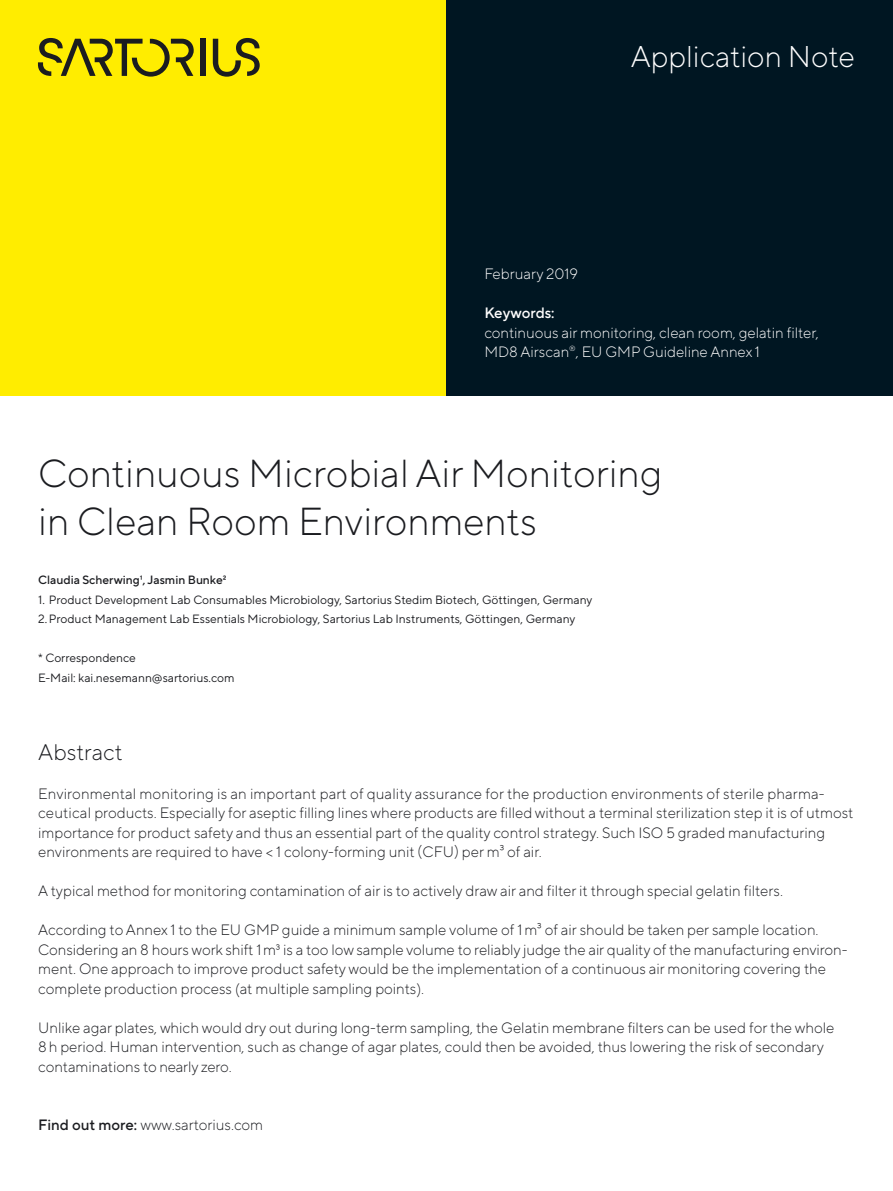
<style>
.page{position:relative;width:893px;height:1191px;background:#fff}
.page>*{position:absolute;margin:0;border:0;box-sizing:border-box;transform-origin:0 0}
.t1{font:300 39px/48.8px "TT Norms Pro";color:#1b1c20}
.t2{font:300 30px "TT Norms Pro";color:#fff}
.t3{font:300 22.5px "TT Norms Pro";color:#1b1c20}
.t4{font:300 15px/19.5px "TT Norms Pro";color:#1b1c20}
.t5{font:300 15px/19.5px "TT Norms Pro";color:#fff}
.t6{font:500 15px "TT Norms Pro";color:#fff}
.t7{font:12px/19.5px "TT Norms Pro";color:#1b1c20}
.t8{font:500 12px "TT Norms Pro";color:#1b1c20}
.s1{font-weight:500}
</style>
<div class="page">
<div style="left:0;top:0;width:446px;height:395px;background:#ffed00"></div>
<div style="left:446px;top:0;width:447px;height:395px;background:#001622"></div>
<div style="left:200px;top:39px;width:5px;height:37px;background:#1b1c20"></div>
<svg style="left:213px;top:38px;width:47px;height:39px"></svg>
<svg style="left:38px;top:38px;width:156px;height:39px"></svg>
<h2 class="t2" style="left:631px;top:35px;width:226px">Application Note</h2>
<p class="t5" style="left:484px;top:263px;width:95px">February 2019</p>
<p class="t6" style="left:484px;top:302px;width:72px">Keywords:</p>
<p class="t5" style="left:484px;top:322px;width:336px">continuous air monitoring, clean room, gelatin filter,<br>MD8 Airscan<sup>®</sup>, EU GMP Guideline Annex 1</p>
<h1 class="t1" style="left:38px;top:445px;width:626px">Continuous Microbial Air Monitoring in Clean Room Environments</h1>
<p class="t8" style="left:38px;top:571px;width:190px">Claudia Scherwing1, Jasmin Bunke2</p>
<p class="t7" style="left:38px;top:589px;width:556px">1. Product Development Lab Consumables Microbiology, Sartorius Stedim Biotech, Göttingen, Germany<br>2.Product Management Lab Essentials Microbiology, Sartorius Lab Instruments, Göttingen, Germany</p>
<p class="t7" style="left:38px;top:647px;width:198px">* Correspondence<br>E-Mail: kai.nesemann@sartorius.com</p>
<h3 class="t3" style="left:38px;top:735px;width:86px">Abstract</h3>
<p class="t4" style="left:38px;top:782px;width:817px">Environmental monitoring is an important part of quality assurance for the production environments of sterile pharma&shy;ceutical products. Especially for aseptic filling lines where products are filled without a terminal sterilization step it is of utmost importance for product safety and thus an essential part of the quality control strategy. Such ISO 5 graded manufacturing environments are required to have &lt; 1 colony-forming unit (CFU) per m³ of air.</p>
<p class="t4" style="left:38px;top:880px;width:746px">A typical method for monitoring contamination of air is to actively draw air and filter it through special gelatin filters.</p>
<p class="t4" style="left:38px;top:919px;width:811px">According to Annex 1 to the EU GMP guide a minimum sample volume of 1m³ of air should be taken per sample location.<br>Considering an 8 hours work shift 1m3 is a too low sample volume to reliably judge the air quality of the manufacturing environ&shy;ment. One approach to improve product safety would be the implementation of a continuous air monitoring covering the complete production process (at multiple sampling points).</p>
<p class="t4" style="left:38px;top:1016px;width:798px">Unlike agar plates, which would dry out during long-term sampling, the Gelatin membrane filters can be used for the whole<br>8h period. Human intervention, such as change of agar plates, could then be avoided, thus lowering the risk of secondary contaminations to nearly zero.</p>
<p class="t4" style="left:38px;top:1114px;width:226px"><span class="s1">Find out more:</span> www.sartorius.com</p>
</div>
